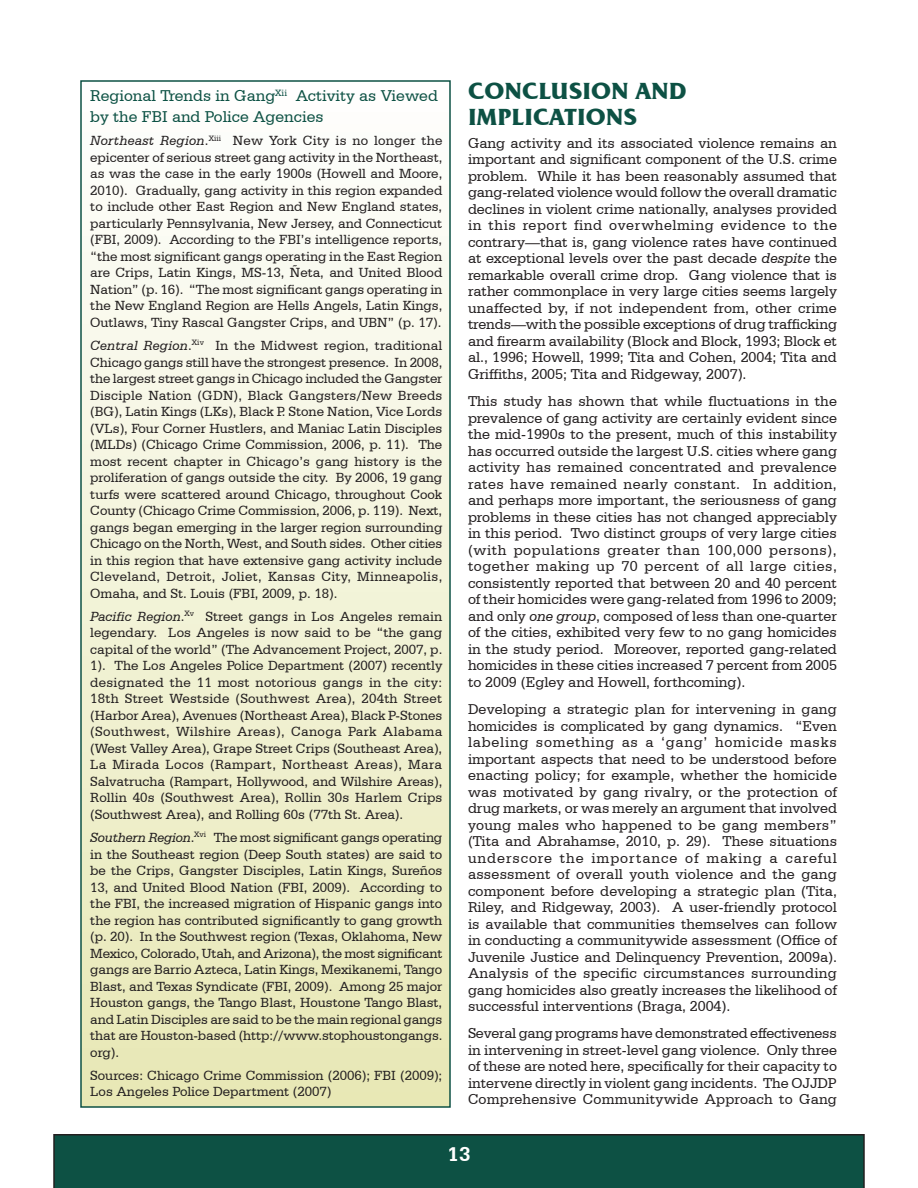
<style>
.page{position:relative;width:918px;height:1188px;background:#fff}
.page>*{position:absolute;margin:0;border:0;box-sizing:border-box;transform-origin:0 0}
.subhead{font:700 24px/25.5px "Friz Quadrata IT Cby BT";color:#0d5144}
.t1{font:700 21px "Serifa BT";color:#fff}
.side_bar_header{font:16.5px/21px "Serifa BT";color:#0d5144}
.body_text{font:15px/16.5px "Serifa BT";color:#231f20;text-align:justify}
.body_text-2{font:13.95px/16.5px "Serifa BT";color:#231f20;text-align:justify}
.s1{font-style:italic}
</style>
<div class="page">
<div style="left:53px;top:1134px;width:812px;height:54px;background:#0d5144"></div>
<div style="left:81px;top:81px;width:369px;height:1026px;background:linear-gradient(to bottom,#fefffe,#e7e8b5)"></div>
<div style="left:80px;top:80px;width:371px;height:1028px;border:2px solid #0d5144"></div>
<p class="side_bar_header" style="left:90px;top:85px;width:349px">Regional Trends in Gang<sup>Xii</sup> Activity as Viewed by the FBI and Police Agencies</p>
<p class="body_text-2" style="left:90px;top:132px;width:354px"><span class="s1">Northeast Region</span>.<sup>Xiii</sup> New York City is no longer the epicenter of serious street gang activity in the Northeast, as was the case in the early 1900s (Howell and Moore, 2010). Gradually, gang activity in this region expanded to include other East Region and New England states, particularly Pennsylvania, New Jersey, and Connecticut (FBI, 2009). According to the FBI’s intelligence reports, “the most significant gangs operating in the East Region are Crips, Latin Kings, MS-13, Ñeta, and United Blood Nation” (p. 16). “The most significant gangs operating in the New England Region are Hells Angels, Latin Kings, Outlaws, Tiny Rascal Gangster Crips, and UBN” (p. 17).</p>
<p class="body_text-2" style="left:90px;top:337px;width:354px"><span class="s1">Central Region</span>.<sup>Xiv</sup> In the Midwest region, traditional Chicago gangs still have the strongest presence. In 2008, the largest street gangs in Chicago included the Gangster Disciple Nation (GDN), Black Gangsters/New Breeds (BG), Latin Kings (LKs), Black P. Stone Nation, Vice Lords (VLs), Four Corner Hustlers, and Maniac Latin Disciples (MLDs) (Chicago Crime Commission, 2006, p. 11). The most recent chapter in Chicago’s gang history is the proliferation of gangs outside the city. By 2006, 19 gang turfs were scattered around Chicago, throughout Cook County (Chicago Crime Commission, 2006, p. 119). Next, gangs began emerging in the larger region surrounding Chicago on the North, West, and South sides. Other cities in this region that have extensive gang activity include Cleveland, Detroit, Joliet, Kansas City, Minneapolis, Omaha, and St. Louis (FBI, 2009, p. 18).</p>
<p class="body_text-2" style="left:90px;top:608px;width:354px"><span class="s1">Pacific Region</span>.<sup>Xv</sup> Street gangs in Los Angeles remain legendary. Los Angeles is now said to be “the gang capital of the world” (The Advancement Project, 2007, p.<br>1). The Los Angeles Police Department (2007) recently designated the 11 most notorious gangs in the city:<br>18th Street Westside (Southwest Area), 204th Street (Harbor Area), Avenues (Northeast Area), Black P-Stones (Southwest, Wilshire Areas), Canoga Park Alabama (West Valley Area), Grape Street Crips (Southeast Area), La Mirada Locos (Rampart, Northeast Areas), Mara Salvatrucha (Rampart, Hollywood, and Wilshire Areas), Rollin 40s (Southwest Area), Rollin 30s Harlem Crips (Southwest Area), and Rolling 60s (77th St. Area).</p>
<p class="body_text-2" style="left:90px;top:829px;width:354px"><span class="s1">Southern Region</span>.<sup>Xvi</sup> The most significant gangs operating in the Southeast region (Deep South states) are said to be the Crips, Gangster Disciples, Latin Kings, Sureños 13, and United Blood Nation (FBI, 2009). According to the FBI, the increased migration of Hispanic gangs into the region has contributed significantly to gang growth (p. 20). In the Southwest region (Texas, Oklahoma, New Mexico, Colorado, Utah, and Arizona), the most significant gangs are Barrio Azteca, Latin Kings, Mexikanemi, Tango Blast, and Texas Syndicate (FBI, 2009). Among 25 major Houston gangs, the Tango Blast, Houstone Tango Blast, and Latin Disciples are said to be the main regional gangs that are Houston-based (http://www.stophoustongangs. org).</p>
<p class="body_text-2" style="left:90px;top:1067px;width:354px">Sources: Chicago Crime Commission (2006); FBI (2009);<br>Los Angeles Police Department (2007)</p>
<p class="subhead" style="left:468px;top:78px;width:220px">CONCLUSION AND<br>IMPLICATIONS</p>
<p class="body_text" style="left:468px;top:135px;width:371px">Gang activity and its associated violence remains an important and significant component of the U.S. crime problem. While it has been reasonably assumed that gang-related violence would follow the overall dramatic declines in violent crime nationally, analyses provided in this report find overwhelming evidence to the contrary—that is, gang violence rates have continued at exceptional levels over the past decade <span class="s1">despite</span> the remarkable overall crime drop. Gang violence that is rather commonplace in very large cities seems largely unaffected by, if not independent from, other crime trends—with the possible exceptions of drug trafficking and firearm availability (Block and Block, 1993; Block et al., 1996; Howell, 1999; Tita and Cohen, 2004; Tita and Griffiths, 2005; Tita and Ridgeway, 2007).</p>
<p class="body_text" style="left:468px;top:393px;width:371px">This study has shown that while fluctuations in the prevalence of gang activity are certainly evident since the mid-1990s to the present, much of this instability has occurred outside the largest U.S. cities where gang activity has remained concentrated and prevalence rates have remained nearly constant. In addition, and perhaps more important, the seriousness of gang problems in these cities has not changed appreciably in this period. Two distinct groups of very large cities (with populations greater than 100,000 persons), together making up 70 percent of all large cities, consistently reported that between 20 and 40 percent of their homicides were gang-related from 1996 to 2009; and only <span class="s1">one group</span>, composed of less than one-quarter of the cities, exhibited very few to no gang homicides in the study period. Moreover, reported gang-related homicides in these cities increased 7 percent from 2005 to 2009 (Egley and Howell, forthcoming).</p>
<p class="body_text" style="left:468px;top:701px;width:371px">Developing a strategic plan for intervening in gang homicides is complicated by gang dynamics. “Even labeling something as a ‘gang’ homicide masks important aspects that need to be understood before enacting policy; for example, whether the homicide was motivated by gang rivalry, or the protection of drug markets, or was merely an argument that involved young males who happened to be gang members” (Tita and Abrahamse, 2010, p. 29). These situations underscore the importance of making a careful assessment of overall youth violence and the gang component before developing a strategic plan (Tita, Riley, and Ridgeway, 2003). A user-friendly protocol is available that communities themselves can follow in conducting a communitywide assessment (Office of Juvenile Justice and Delinquency Prevention, 2009a).<br>Analysis of the specific circumstances surrounding gang homicides also greatly increases the likelihood of successful interventions (Braga, 2004).</p>
<p class="body_text" style="left:468px;top:1025px;width:371px">Several gang programs have demonstrated effectiveness in intervening in street-level gang violence. Only three of these are noted here, specifically for their capacity to intervene directly in violent gang incidents. The OJJDP Comprehensive Communitywide Approach to Gang</p>
<h2 class="t1" style="left:448px;top:1141px;width:24px">13</h2>
</div>
